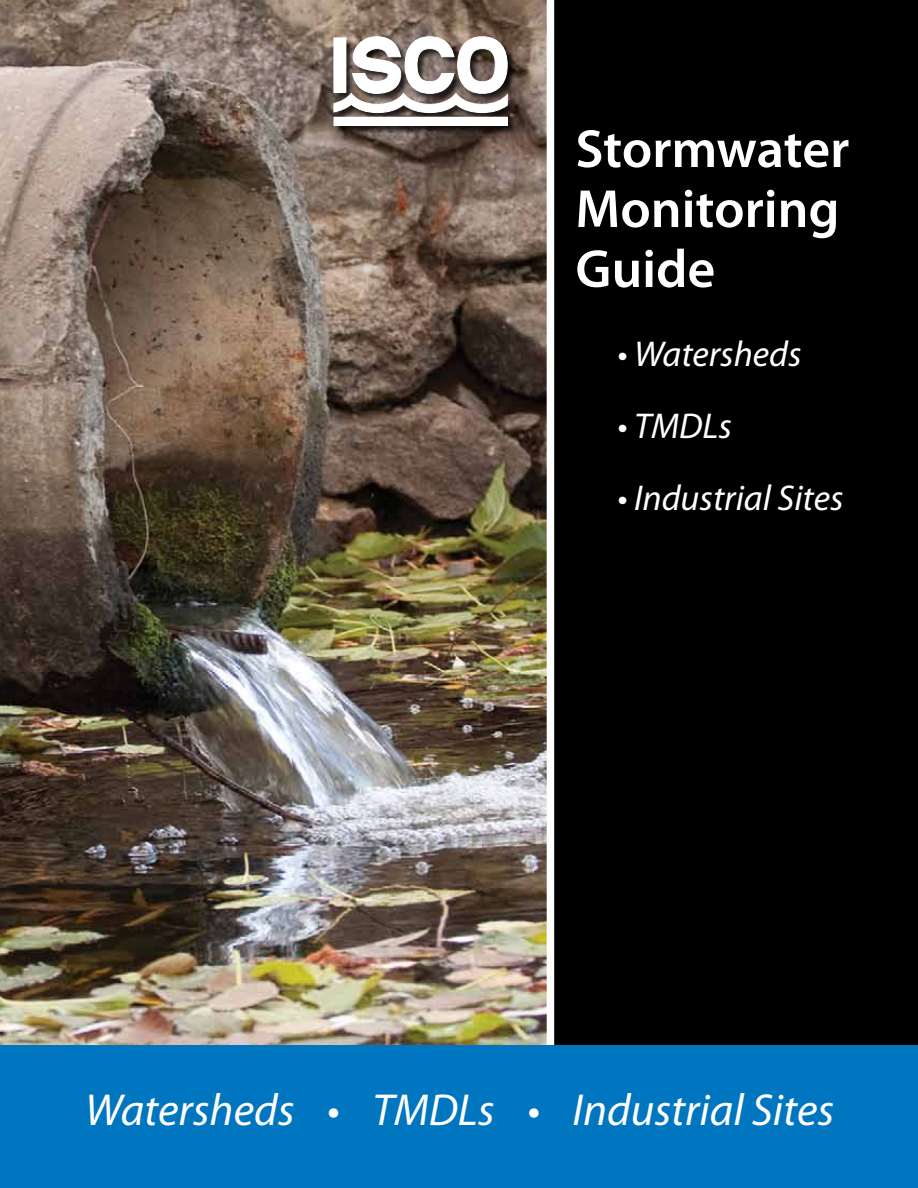
<style>
.page{position:relative;width:918px;height:1188px;background:#fff}
.page>*{position:absolute;margin:0;border:0;box-sizing:border-box;transform-origin:0 0}
.t1{font:600 54px/60px "Myriad Pro";color:#fff}
.t2{font:italic 45px "Myriad Pro";color:#fff}
.t3{font:italic 36px "Myriad Pro";color:#fff}
</style>
<div class="page">
<div style="left:553px;top:0;width:365px;height:1107px;background:#000"></div>
<img style="left:1px;top:0;width:546px;height:1045px">
<div style="left:547px;top:0;width:7px;height:1046px;background:#fff"></div>
<div style="left:1px;top:1045px;width:917px;height:143px;background:#0076c0"></div>
<div style="left:333px;top:36px;width:183px;height:98px;background:#000;opacity:.75"></div>
<div style="left:334px;top:117px;width:173px;height:8px;background:#fff"></div>
<svg style="left:333px;top:36px;width:175px;height:77px"></svg>
<h1 class="t1" style="left:575px;top:118px;width:275px">Stormwater<br>Monitoring<br>Guide</h1>
<p class="t3" style="left:618px;top:331px;width:185px">• Watersheds</p>
<p class="t3" style="left:618px;top:403px;width:116px">• TMDLs</p>
<p class="t3" style="left:618px;top:475px;width:227px">• Industrial Sites</p>
<p class="t2" style="left:85px;top:1082px;width:751px">Watersheds • TMDLs • Industrial Sites</p>
</div>
